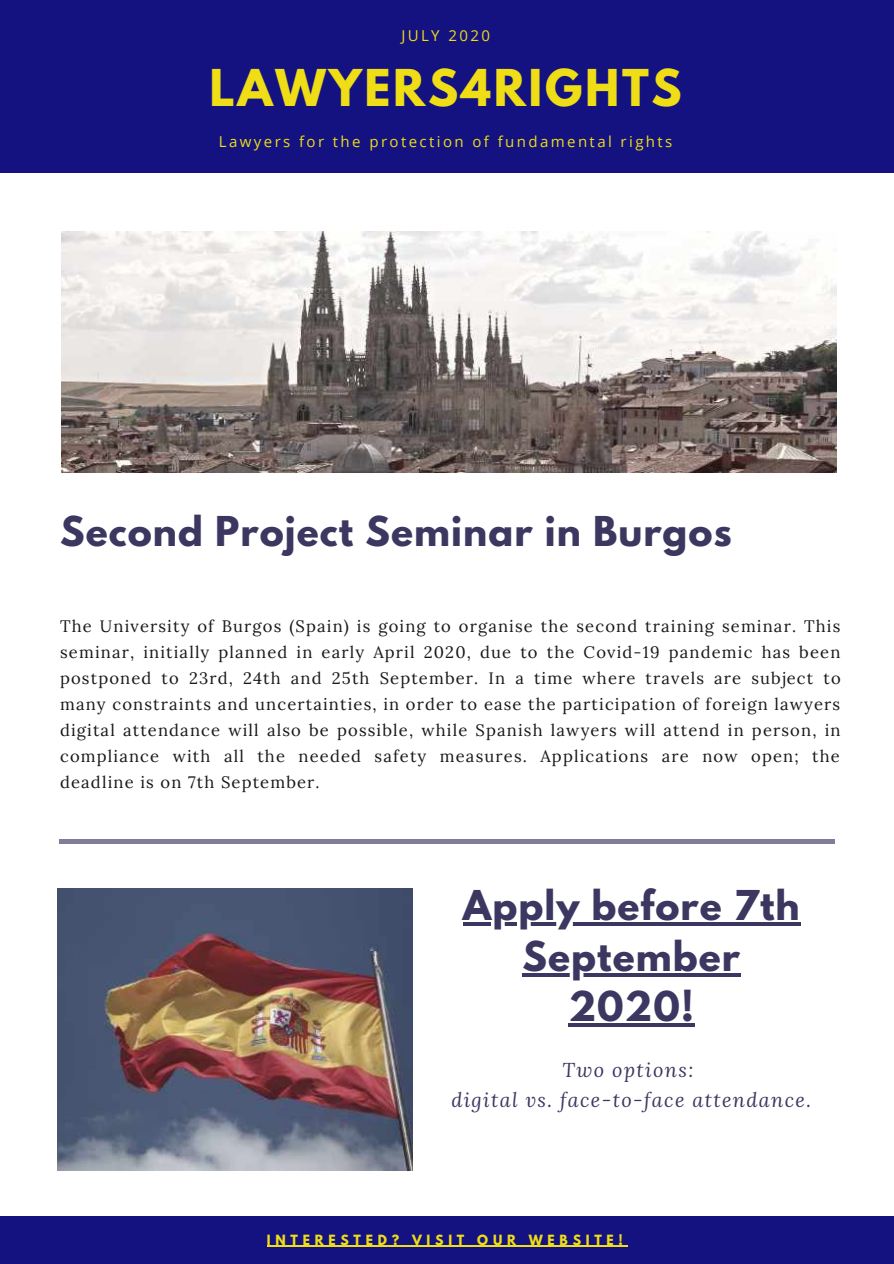
<style>
.page{position:relative;width:894px;height:1264px;background:#fff}
.page>*{position:absolute;margin:0;border:0;box-sizing:border-box;transform-origin:0 0}
.t1{font:700 45px "League Spartan";letter-spacing:.06em;color:#efdd16}
.t2{font:700 36.45px/50.7px "League Spartan";letter-spacing:.03em;color:#3b3760;text-align:center}
.t3{font:italic 19.8px/30.5px "Lora";letter-spacing:.07em;color:#3b3760;text-align:center}
.t4{font:16.5px/26px "Lora";letter-spacing:.07em;color:#191919;text-align:justify}
.t5{font:15px "Open Sans";letter-spacing:.16em;color:#efdd16}
.t6{font:700 12.45px "League Spartan";letter-spacing:.38em;color:#efdd16}
</style>
<div class="page">
<hr style="left:60px;top:840px;width:774px;height:3px;background:#3b3760">
<img style="left:61px;top:232px;width:775px;height:241px">
<div style="left:0;top:1216px;width:893px;height:47px;background:#141280"></div>
<hr style="left:267px;top:1245px;width:360px;height:1px;background:#efdd16">
<hr style="left:462px;top:922px;width:338px;height:3px;background:#3b3760">
<hr style="left:522px;top:973px;width:218px;height:3px;background:#3b3760">
<hr style="left:568px;top:1023px;width:126px;height:4px;background:#3b3760">
<img style="left:58px;top:888px;width:354px;height:282px">
<div style="left:0;top:0;width:893px;height:172px;background:#141280"></div>
<p class="t5" style="left:401px;top:25px;width:90px">JULY 2020</p>
<h1 class="t1" style="left:209px;top:65px;width:473px">LAWYERS4RIGHTS</h1>
<p class="t5" style="left:219px;top:131px;width:455px">Lawyers for the protection of fundamental rights</p>
<h2 class="t2" style="left:60px;top:511px;width:673px">Second Project Seminar in Burgos</h2>
<p class="t4" style="left:60px;top:613px;width:781px">The University of Burgos (Spain) is going to organise the second training seminar. This seminar, initially planned in early April 2020, due to the Covid-19 pandemic has been postponed to 23rd, 24th and 25th September. In a time where travels are subject to many constraints and uncertainties, in order to ease the participation of foreign lawyers digital attendance will also be possible, while Spanish lawyers will attend in person, in compliance with all the needed safety measures. Applications are now open; the deadline is on 7th September.</p>
<h2 class="t2" style="left:462px;top:884px;width:338px">Apply before 7th<br>September<br>2020!</h2>
<p class="t3" style="left:451px;top:1053px;width:361px">Two options:<br>digital vs. face-to-face attendance.</p>
<p class="t6" style="left:267px;top:1233px;width:357px">INTERESTED? VISIT OUR WEBSITE!</p>
</div>
